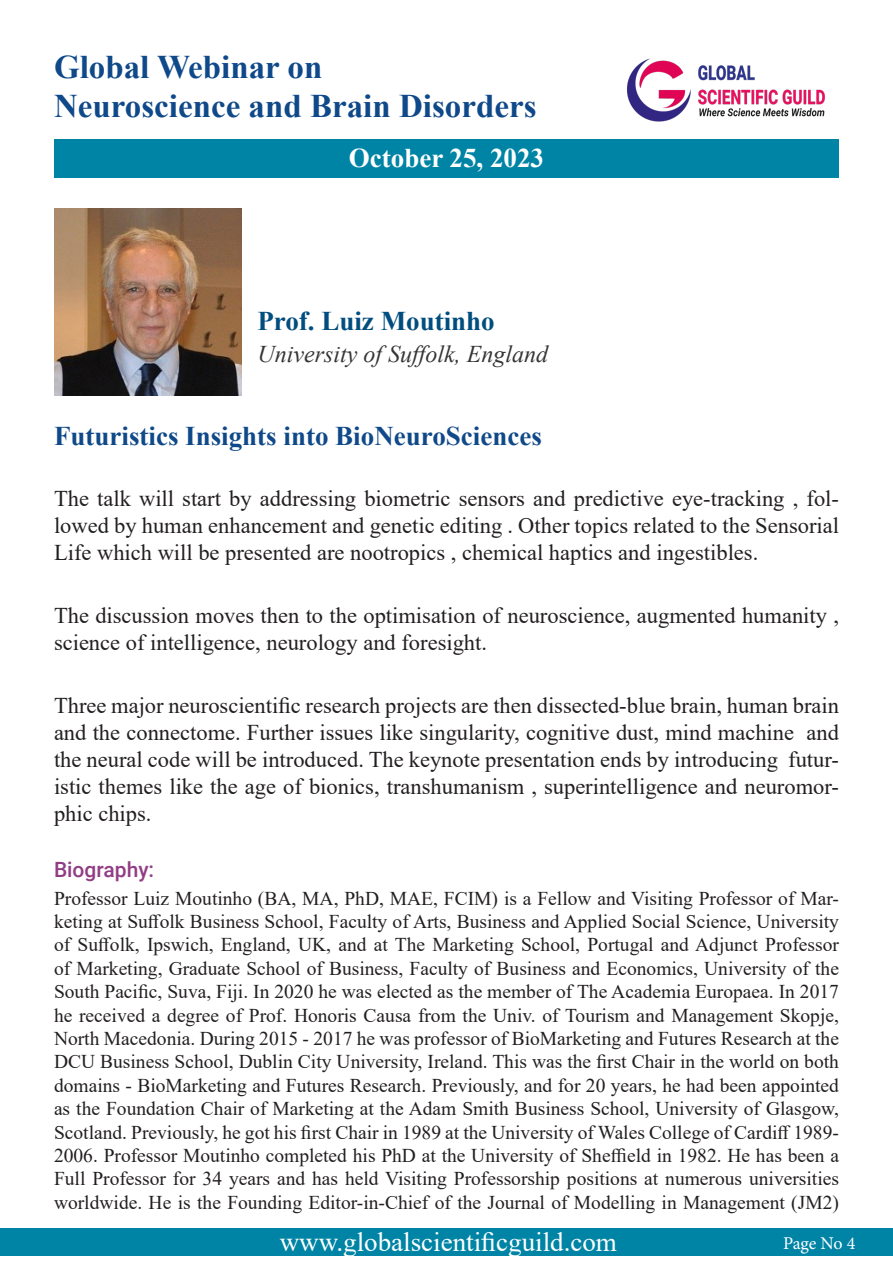
<style>
.page{position:relative;width:893px;height:1263px;background:#fff}
.page>*{position:absolute;margin:0;border:0;box-sizing:border-box;transform-origin:0 0}
.t1{font:700 33px/39.6px "Times New Roman";color:#0f4989}
.t2{font:700 27px "Times New Roman";color:#0f4989}
.t3{font:27px "Times New Roman";color:#fff}
.t4{font:700 27px "Times New Roman";color:#004d7f}
.t5{font:700 27px "Times New Roman";color:#fff}
.t6{font:italic 24px "Times New Roman";color:#363536}
.t7{font:22.5px/27px "Times New Roman";color:#231f20;text-align:justify}
.t8{font:500 21px "Roboto";color:#913d85}
.t9{font:19.5px/23.4px "Times New Roman";color:#231f20;text-align:justify}
.t10{font:18px "Minion Pro";letter-spacing:-.015em;color:#fff}
</style>
<div class="page">
<div style="left:0;top:1228px;width:893px;height:28px;background:#0084a5"></div>
<div style="left:54px;top:140px;width:785px;height:38px;background:#0084a5"></div>
<img style="left:627px;top:58px;width:198px;height:64px">
<img style="left:54px;top:208px;width:187px;height:188px">
<h1 class="t1" style="left:54px;top:46px;width:484px">Global Webinar on<br>Neuroscience and Brain Disorders</h1>
<h2 class="t5" style="left:349px;top:138px;width:197px">October 25, 2023</h2>
<p class="t4" style="left:257px;top:302px;width:239px">Prof. Luiz Moutinho</p>
<p class="t6" style="left:257px;top:337px;width:292px">University of Suffolk, England</p>
<p class="t2" style="left:54px;top:416px;width:489px">Futuristics Insights into BioNeuroSciences</p>
<p class="t7" style="left:54px;top:484px;width:786px">The talk will start by addressing biometric sensors and predictive eye-tracking , fol&shy;lowed by human enhancement and genetic editing . Other topics related to the Sensorial Life which will be presented are nootropics , chemical haptics and ingestibles.</p>
<p class="t7" style="left:54px;top:601px;width:786px">The discussion moves then to the optimisation of neuroscience, augmented humanity , science of intelligence, neurology and foresight.</p>
<p class="t7" style="left:54px;top:691px;width:786px">Three major neuroscientific research projects are then dissected-blue brain, human brain and the connectome. Further issues like singularity, cognitive dust, mind machine and the neural code will be introduced. The keynote presentation ends by introducing futur&shy;istic themes like the age of bionics, transhumanism , superintelligence and neuromor&shy;phic chips.</p>
<p class="t8" style="left:54px;top:854px;width:102px">Biography:</p>
<p class="t9" style="left:54px;top:886px;width:786px">Professor Luiz Moutinho (BA, MA, PhD, MAE, FCIM) is a Fellow and Visiting Professor of Mar&shy;keting at Suffolk Business School, Faculty of Arts, Business and Applied Social Science, University of Suffolk, Ipswich, England, UK, and at The Marketing School, Portugal and Adjunct Professor of Marketing, Graduate School of Business, Faculty of Business and Economics, University of the South Pacific, Suva, Fiji. In 2020 he was elected as the member of The Academia Europaea. In 2017 he received a degree of Prof. Honoris Causa from the Univ. of Tourism and Management Skopje, North Macedonia. During 2015 - 2017 he was professor of BioMarketing and Futures Research at the DCU Business School, Dublin City University, Ireland. This was the first Chair in the world on both domains - BioMarketing and Futures Research. Previously, and for 20 years, he had been appointed as the Foundation Chair of Marketing at the Adam Smith Business School, University of Glasgow, Scotland. Previously, he got his first Chair in 1989 at the University of Wales College of Cardiff 1989- 2006. Professor Moutinho completed his PhD at the University of Sheffield in 1982. He has been a Full Professor for 34 years and has held Visiting Professorship positions at numerous universities worldwide. He is the Founding Editor-in-Chief of the Journal of Modelling in Management (JM2)</p>
<h2 class="t3" style="left:280px;top:1222px;width:339px">www.globalscientificguild.com</h2>
<p class="t10" style="left:783px;top:1231px;width:74px">Page No 4</p>
</div>
